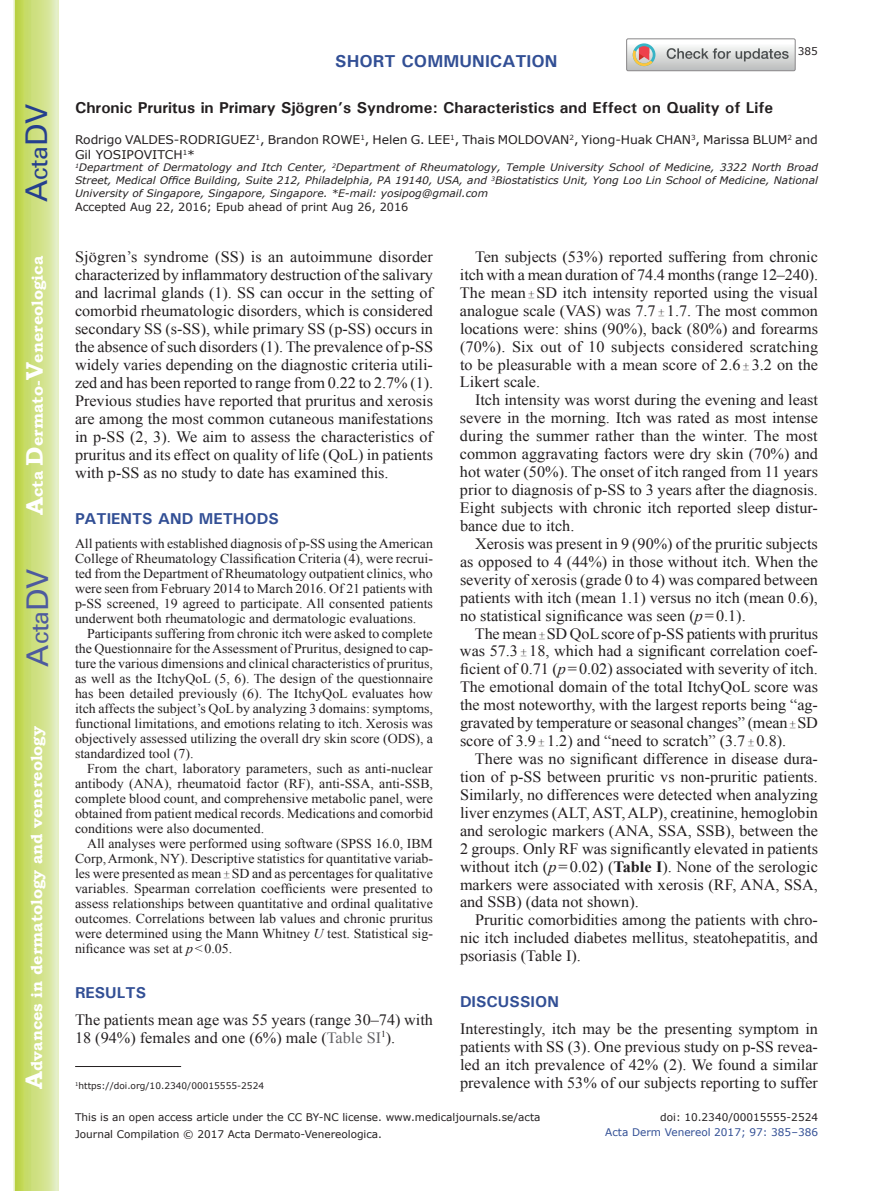
<style>
.page{position:relative;width:893px;height:1191px;background:#fff}
.page>*{position:absolute;margin:0;border:0;box-sizing:border-box;transform-origin:0 0}
.t1{font:30px "Univers";color:#4d5a9e}
.t2{font:30px "Univers";color:#253f8e}
.t3{font:700 17.25px "Univers";color:#324f95}
.t4{font:15.75px/18px "Times New Roman";color:#231f20;text-align:justify}
.t5{font:700 15.75px "Univers";color:#231f20}
.t6{font:700 15.75px "Bookman Old Style";color:#fff}
.t7{font:700 15.75px "Univers";color:#324f95}
.t8{font:13.5px/15px "Times New Roman";color:#231f20;text-align:justify}
.t9{font:12px/14.4px "Verdana";letter-spacing:-.005em;color:#231f20}
.t10{font:11.25px "Verdana";color:#231f20}
.t11{font:10.5px/16.8px "Verdana";color:#231f20}
.t12{font:10.5px "Verdana";color:#324f95}
.t13{font:italic 10.35px/12.8px "Verdana";color:#231f20;text-align:justify}
.t14{font:9px "Verdana";color:#231f20}
.s1{font-size:24px}
.s2{font-family:"Perpetua";font-size:10.5px}
.s3{font-style:italic}
.s4{color:#636366}
.s5{font-weight:700}
</style>
<div class="page">
<svg style="left:14px;top:0;width:45px;height:1191px;background:#cfe084"></svg>
<hr style="left:75px;top:1066px;width:106px;height:1px;background:#231f20">
<svg style="left:627px;top:39px;width:168px;height:32px"></svg>
<h1 class="t2" style="left:19px;top:202px;width:100px;rotate:-90deg">A<span class="s1">cta</span>DV</h1>
<p class="t6" style="left:28px;top:515px;width:260px;rotate:-90deg"><span class="s1">A</span>cta <span class="s1">D</span>ermato-<span class="s1">V</span>enereologica</p>
<h1 class="t1" style="left:20px;top:666px;width:100px;rotate:-90deg">A<span class="s1">cta</span>DV</h1>
<p class="t6" style="left:27px;top:1088px;width:364px;rotate:-90deg"><span class="s1">A</span>dvances in dermatology and venereology</p>
<p class="t3" style="left:335px;top:50px;width:224px">SHORT COMMUNICATION</p>
<p class="t11" style="left:798px;top:43px;width:22px">385</p>
<p class="t5" style="left:75px;top:97px;width:699px">Chronic Pruritus in Primary Sjögren’s Syndrome: Characteristics and Effect on Quality of Life</p>
<p class="t9" style="left:75px;top:133px;width:744px">Rodrigo VALDES-RODRIGUEZ<sup>1</sup>, Brandon ROWE<sup>1</sup>, Helen G. LEE<sup>1</sup>, Thais MOLDOVAN<sup>2</sup>, Yiong-Huak CHAN<sup>3</sup>, Marissa BLUM<sup>2</sup> and<br>Gil YOSIPOVITCH<sup>1</sup>*</p>
<p class="t13" style="left:75px;top:161px;width:744px"><sup>1</sup>Department of Dermatology and Itch Center, <sup>2</sup>Department of Rheumatology, Temple University School of Medicine, 3322 North Broad Street, Medical Office Building, Suite 212, Philadelphia, PA 19140, USA, and <sup>3</sup>Biostatistics Unit, Yong Loo Lin School of Medicine, National University of Singapore, Singapore, Singapore. *E-mail: yosipog@gmail.com</p>
<p class="t10" style="left:75px;top:199px;width:335px">Accepted Aug 22, 2016; Epub ahead of print Aug 26, 2016</p>
<p class="t4" style="left:75px;top:247px;width:360px">Sjögren’s syndrome (SS) is an autoimmune disorder characterized by inflammatory destruction of the salivary and lacrimal glands (1). SS can occur in the setting of comorbid rheumatologic disorders, which is considered secondary SS (s-SS), while primary SS (p-SS) occurs in the absence of such disorders (1). The prevalence of p-SS widely varies depending on the diagnostic criteria utili&shy;zed and has been reported to range from 0.22 to 2.7% (1).<br>Previous studies have reported that pruritus and xerosis are among the most common cutaneous manifestations in p-SS (2, 3). We aim to assess the characteristics of pruritus and its effect on quality of life (QoL) in patients with p-SS as no study to date has examined this.</p>
<p class="t7" style="left:75px;top:508px;width:206px">PATIENTS AND METHODS</p>
<p class="t8" style="left:75px;top:536px;width:360px">All patients with established diagnosis of p-SS using the American College of Rheumatology Classification Criteria (4), were recrui&shy;ted from the Department of Rheumatology outpatient clinics, who were seen from February 2014 to March 2016. Of 21 patients with p-SS screened, 19 agreed to participate. All consented patients underwent both rheumatologic and dermatologic evaluations.</p>
<p class="t8" style="left:75px;top:626px;width:360px;text-indent:12px">Participants suffering from chronic itch were asked to complete the Questionnaire for the Assessment of Pruritus, designed to cap&shy;ture the various dimensions and clinical characteristics of pruritus, as well as the ItchyQoL (5, 6). The design of the questionnaire has been detailed previously (6). The ItchyQoL evaluates how itch affects the subject’s QoL by analyzing 3 domains: symptoms, functional limitations, and emotions relating to itch. Xerosis was objectively assessed utilizing the overall dry skin score (ODS), a standardized tool (7).</p>
<p class="t8" style="left:75px;top:761px;width:360px;text-indent:12px">From the chart, laboratory parameters, such as anti-nuclear antibody (ANA), rheumatoid factor (RF), anti-SSA, anti-SSB, complete blood count, and comprehensive metabolic panel, were obtained from patient medical records. Medications and comorbid conditions were also documented.</p>
<p class="t8" style="left:75px;top:836px;width:360px;text-indent:12px">All analyses were performed using software (SPSS 16.0, IBM Corp, Armonk, NY). Descriptive statistics for quantitative variab&shy;les were presented as mean<span class="s2">±</span> SD and as percentages for qualitative variables. Spearman correlation coefficients were presented to assess relationships between quantitative and ordinal qualitative outcomes. Correlations between lab values and chronic pruritus were determined using the Mann Whitney <span class="s3">U</span> test. Statistical sig&shy;nificance was set at <span class="s3">p</span>&lt;0.05.</p>
<p class="t7" style="left:75px;top:982px;width:73px">RESULTS</p>
<p class="t4" style="left:75px;top:1010px;width:359px">The patients mean age was 55 years (range 30–74) with<br>18 (94%) females and one (6%) male (<span class="s4">Table SI</span><sup>1</sup>).</p>
<p class="t14" style="left:75px;top:1080px;width:190px"><sup>1</sup>https://doi.org/10.2340/00015555-2524</p>
<p class="t4" style="left:460px;top:247px;width:360px;text-indent:15px">Ten subjects (53%) reported suffering from chronic itch with a mean duration of 74.4 months (range 12–240).<br>The mean <span class="s2">±</span>SD itch intensity reported using the visual analogue scale (VAS) was 7.7 <span class="s2">±</span> 1.7. The most common locations were: shins (90%), back (80%) and forearms (70%). Six out of 10 subjects considered scratching to be pleasurable with a mean score of 2.6 <span class="s2">±</span> 3.2 on the Likert scale.</p>
<p class="t4" style="left:460px;top:391px;width:359px;text-indent:15px">Itch intensity was worst during the evening and least severe in the morning. Itch was rated as most intense during the summer rather than the winter. The most common aggravating factors were dry skin (70%) and hot water (50%). The onset of itch ranged from 11 years prior to diagnosis of p-SS to 3 years after the diagnosis.<br>Eight subjects with chronic itch reported sleep distur&shy;bance due to itch.</p>
<p class="t4" style="left:460px;top:534px;width:359px;text-indent:15px">Xerosis was present in 9 (90%) of the pruritic subjects as opposed to 4 (44%) in those without itch. When the severity of xerosis (grade 0 to 4) was compared between patients with itch (mean 1.1) versus no itch (mean 0.6), no statistical significance was seen (<span class="s3">p</span>=0.1).</p>
<p class="t4" style="left:460px;top:624px;width:360px;text-indent:15px">The mean <span class="s2">±</span>SD QoL score of p-SS patients with pruritus was 57.3 <span class="s2">±</span> 18, which had a significant correlation coef&shy;ficient of 0.71 (<span class="s3">p</span>=0.02) associated with severity of itch.<br>The emotional domain of the total ItchyQoL score was the most noteworthy, with the largest reports being “ag&shy;gravated by temperature or seasonal changes” (mean<span class="s2">±</span>SD score of 3.9 <span class="s2">±</span> 1.2) and “need to scratch” (3.7 <span class="s2">±</span> 0.8).</p>
<p class="t4" style="left:460px;top:749px;width:360px;text-indent:15px">There was no significant difference in disease dura&shy;tion of p-SS between pruritic vs non-pruritic patients.<br>Similarly, no differences were detected when analyzing liver enzymes (ALT, AST, ALP), creatinine, hemoglobin and serologic markers (ANA, SSA, SSB), between the 2 groups. Only RF was significantly elevated in patients without itch (<span class="s3">p</span>=0.02) (<span class="s5">Table I</span>). None of the serologic markers were associated with xerosis (RF, ANA, SSA, and SSB) (data not shown).</p>
<p class="t4" style="left:460px;top:911px;width:360px;text-indent:15px">Pruritic comorbidities among the patients with chro&shy;nic itch included diabetes mellitus, steatohepatitis, and psoriasis (Table I).</p>
<p class="t7" style="left:460px;top:991px;width:100px">DISCUSSION</p>
<p class="t4" style="left:460px;top:1019px;width:360px">Interestingly, itch may be the presenting symptom in patients with SS (3). One previous study on p-SS revea&shy;led an itch prevalence of 42% (2). We found a similar prevalence with 53% of our subjects reporting to suffer</p>
<p class="t11" style="left:75px;top:1108px;width:467px">This is an open access article under the CC BY-NC license. www.medicaljournals.se/acta<br>Journal Compilation © 2017 Acta Dermato-Venereologica.</p>
<p class="t11" style="left:660px;top:1108px;width:159px">doi: 10.2340/00015555-2524</p>
<p class="t12" style="left:605px;top:1125px;width:214px">Acta Derm Venereol 2017; 97: 385–386</p>
</div>
